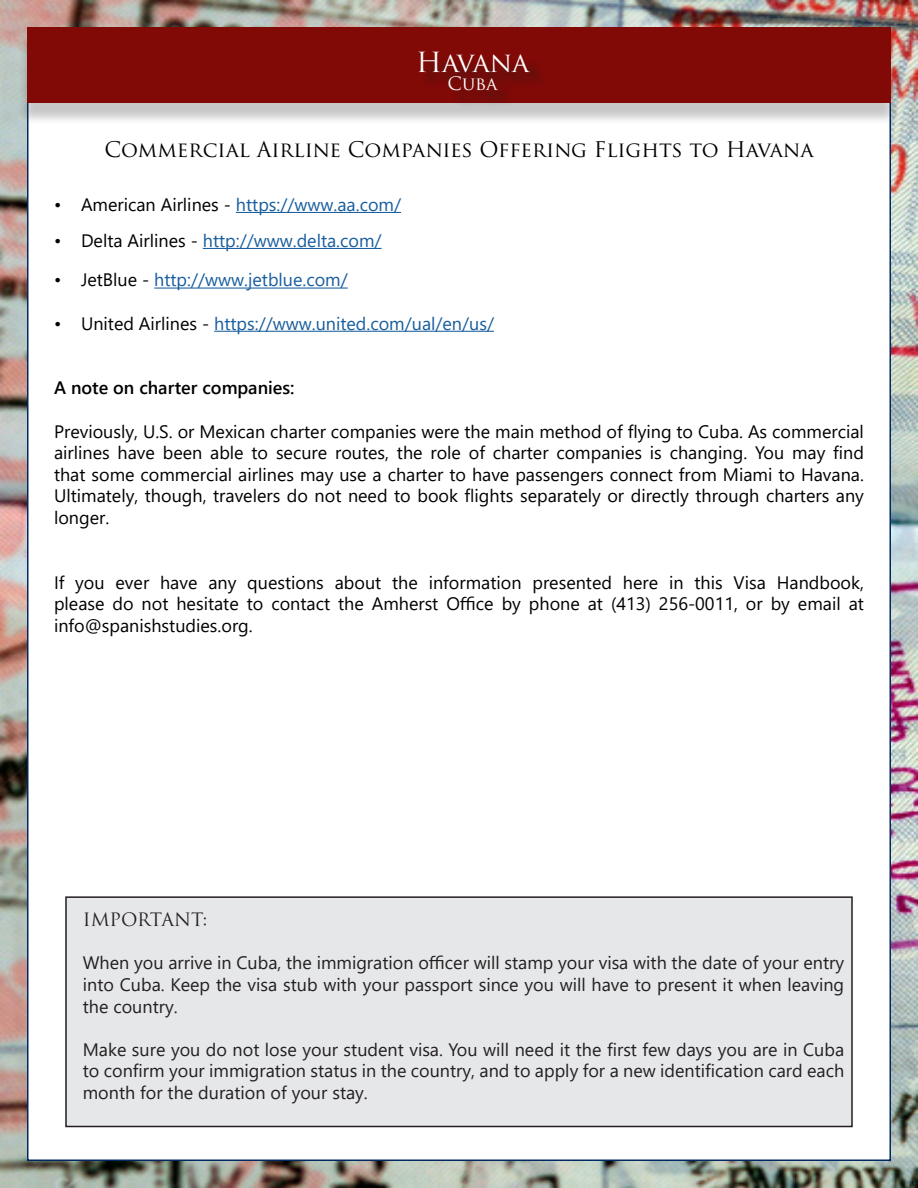
<style>
.page{position:relative;width:918px;height:1188px;background:#fff}
.page>*{position:absolute;margin:0;border:0;box-sizing:border-box;transform-origin:0 0}
.Paragraph_Body{font:27px "Trajan Pro";color:#fff}
.Main_Header{font:21px "Trajan Pro";color:#000}
.Main_Header-2{font:18px/21.6px "Segoe UI";color:#000;text-align:justify}
.t1{font:18px/21.6px "Segoe UI";color:#231f20;text-align:justify}
.t2{font:18px "Segoe UI";color:#175d9e}
.Main_Header-3{font:600 18px "Segoe UI";color:#000}
.t3{font:18px "Trajan Pro";color:#231f20}
.Paragraph_Body-2{font:18px "Trajan Pro";color:#fff}
.s1{color:#000}
</style>
<div class="page">
<img style="left:0;top:0;width:918px;height:1188px">
<div style="left:27px;top:27px;width:864px;height:1134px;background:#fff;border:2px solid #002863"></div>
<div style="left:18px;top:34px;width:880px;height:91px;background:#231f20;opacity:.25"></div>
<div style="left:27px;top:27px;width:864px;height:75px;background:#810906"></div>
<div style="left:423px;top:54px;width:124px;height:54px;background:#231f20;opacity:.75"></div>
<hr style="left:236px;top:212px;width:165px;height:1px;background:#175d9e">
<hr style="left:203px;top:248px;width:179px;height:1px;background:#175d9e">
<hr style="left:154px;top:288px;width:194px;height:1px;background:#175d9e">
<hr style="left:214px;top:331px;width:280px;height:1px;background:#175d9e">
<div style="left:66px;top:897px;width:786px;height:229px;background:#e6e7e9"></div>
<div style="left:65px;top:896px;width:788px;height:231px;border:2px solid #231f20"></div>
<p class="Paragraph_Body" style="left:416px;top:45px;width:114px">Havana</p>
<p class="Paragraph_Body-2" style="left:448px;top:72px;width:51px">Cuba</p>
<p class="Main_Header" style="left:105px;top:136px;width:710px">Commercial Airline Companies Offering Flights to Havana</p>
<p class="t2" style="left:54px;top:190px;width:349px"><span class="s1">• American Airlines -</span> https://www.aa.com/</p>
<p class="t2" style="left:54px;top:226px;width:329px"><span class="s1">• Delta Airlines -</span> http://www.delta.com/</p>
<p class="t2" style="left:54px;top:266px;width:295px"><span class="s1">• JetBlue -</span> http://www.jetblue.com/</p>
<p class="t2" style="left:54px;top:309px;width:442px"><span class="s1">• United Airlines -</span> https://www.united.com/ual/en/us/</p>
<p class="Main_Header-3" style="left:54px;top:374px;width:242px">A note on charter companies:</p>
<p class="Main_Header-2" style="left:54px;top:420px;width:812px">Previously, U.S. or Mexican charter companies were the main method of flying to Cuba. As commercial airlines have been able to secure routes, the role of charter companies is changing. You may find that some commercial airlines may use a charter to have passengers connect from Miami to Havana.<br>Ultimately, though, travelers do not need to book flights separately or directly through charters any longer.</p>
<p class="Main_Header-2" style="left:54px;top:571px;width:812px">If you ever have any questions about the information presented here in this Visa Handbook, please do not hesitate to contact the Amherst Office by phone at (413) 256-0011, or by email at info@spanishstudies.org.</p>
<p class="t3" style="left:83px;top:908px;width:126px">IMPORTANT:</p>
<p class="t1" style="left:83px;top:952px;width:763px">When you arrive in Cuba, the immigration officer will stamp your visa with the date of your entry into Cuba. Keep the visa stub with your passport since you will have to present it when leaving the country.</p>
<p class="t1" style="left:83px;top:1038px;width:763px">Make sure you do not lose your student visa. You will need it the first few days you are in Cuba to confirm your immigration status in the country, and to apply for a new identification card each month for the duration of your stay.</p>
</div>
